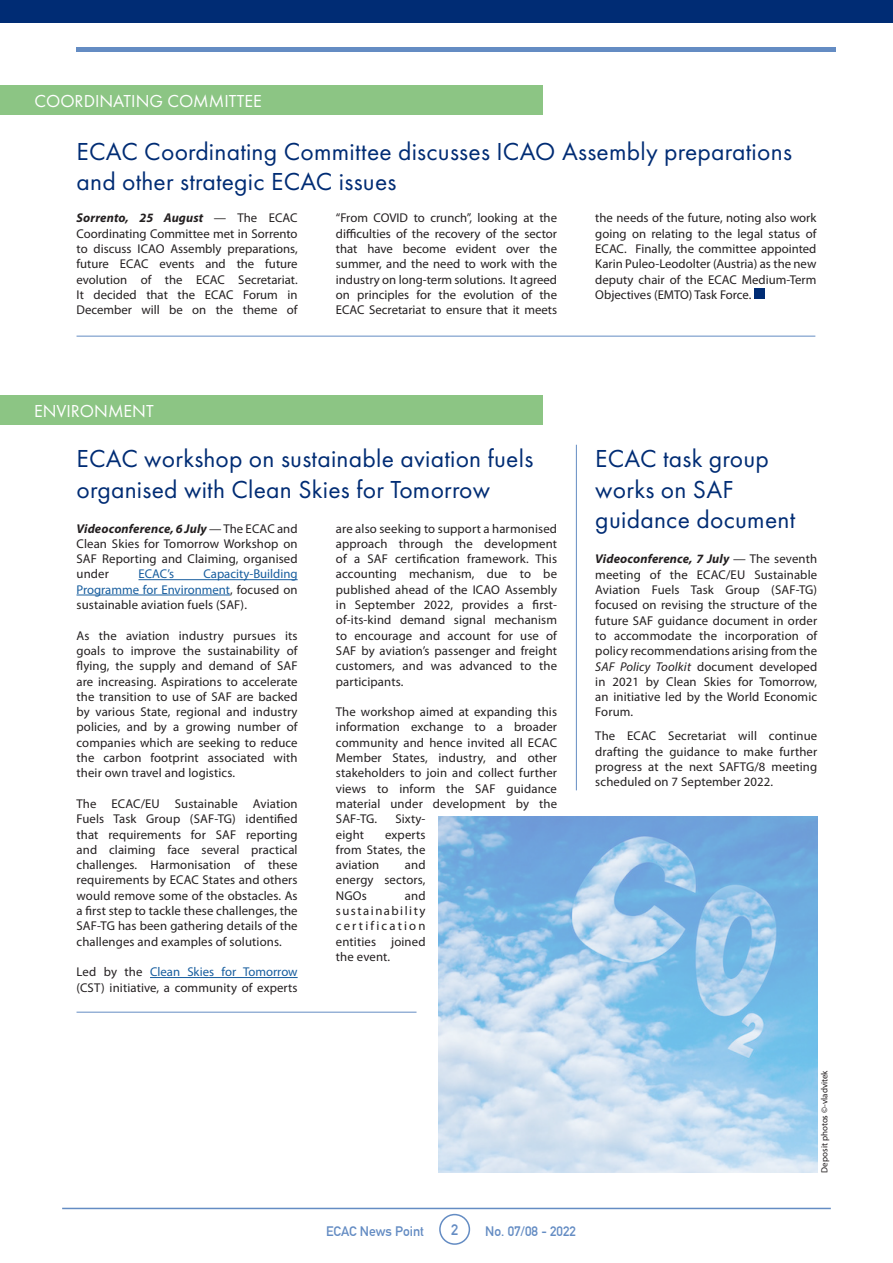
<style>
.page{position:relative;width:893px;height:1263px;background:#fff}
.page>*{position:absolute;margin:0;border:0;box-sizing:border-box;transform-origin:0 0}
.t1{font:25.5px/30.6px "Futura PT";letter-spacing:.01em;color:#002c74}
.t2{font:18px "Futura PT";color:#fff}
.t3{font:700 15px "DIN Alternate";color:#648cc3}
.t4{font:700 13.5px "DIN Alternate";color:#648cc3}
.t5{font:12.75px/15.3px "Myriad Pro";letter-spacing:.01em;color:#231f20;text-align:justify}
.t6{font:12.75px/15.3px "Myriad Pro";letter-spacing:.01em;color:#175d9e;text-align:justify}
.t7{font:9px "Myriad Pro";color:#231f20}
.s1{font-weight:700;font-style:italic}
.s2{font-style:italic}
.s3{color:#231f20}
.s4{color:#175d9e}
</style>
<div class="page">
<hr style="left:138px;top:579px;width:160px;height:1px;background:#175d9e">
<hr style="left:77px;top:595px;width:153px;height:1px;background:#175d9e">
<hr style="left:150px;top:977px;width:148px;height:1px;background:#175d9e">
<div style="left:439px;top:1214px;width:31px;height:31px;border:2px solid #648cc3;border-radius:50%"></div>
<hr style="left:62px;top:1208px;width:769px;height:1px;background:#648cc3">
<div style="left:0;top:0;width:893px;height:23px;background:#002c74"></div>
<div style="left:77px;top:47px;width:759px;height:5px;background:#648cc3"></div>
<hr style="left:77px;top:336px;width:738px;height:1px;background:#648cc3">
<div style="left:0;top:85px;width:543px;height:30px;background:#8cc584"></div>
<div style="left:0;top:395px;width:543px;height:30px;background:#8cc584"></div>
<div style="left:754px;top:288px;width:11px;height:11px;background:#002c74"></div>
<hr style="left:77px;top:1012px;width:339px;height:1px;background:#648cc3">
<hr style="left:576px;top:445px;width:1px;height:345px;background:#648cc3">
<img style="left:438px;top:816px;width:379px;height:356px">
<p class="t2" style="left:34px;top:90px;width:229px">COORDINATING COMMITTEE</p>
<p class="t1" style="left:77px;top:136px;width:717px">ECAC Coordinating Committee discusses ICAO Assembly preparations and other strategic ECAC issues</p>
<p class="t5" style="left:77px;top:210px;width:223px"><span class="s1">Sorrento, 25 August</span> — The ECAC Coordinating Committee met in Sorrento to discuss ICAO Assembly preparations, future ECAC events and the future evolution of the ECAC Secretariat.<br>It decided that the ECAC Forum in December will be on the theme of</p>
<p class="t5" style="left:336px;top:210px;width:223px">“From COVID to crunch”, looking at the difficulties of the recovery of the sector that have become evident over the summer, and the need to work with the industry on long-term solutions. It agreed on principles for the evolution of the ECAC Secretariat to ensure that it meets</p>
<p class="t5" style="left:595px;top:210px;width:223px">the needs of the future, noting also work going on relating to the legal status of ECAC. Finally, the committee appointed Karin Puleo-Leodolter (Austria) as the new deputy chair of the ECAC Medium-Term Objectives (EMTO) Task Force.</p>
<p class="t2" style="left:34px;top:401px;width:121px">ENVIRONMENT</p>
<p class="t1" style="left:77px;top:443px;width:458px">ECAC workshop on sustainable aviation fuels organised with Clean Skies for Tomorrow</p>
<p class="t1" style="left:595px;top:443px;width:201px">ECAC task group works on SAF guidance document</p>
<p class="t5" style="left:77px;top:520px;width:223px"><span class="s1">Videoconference, 6 July</span> — The ECAC and Clean Skies for Tomorrow Workshop on SAF Reporting and Claiming, organised under</p>
<p class="t5" style="left:336px;top:520px;width:223px">are also seeking to support a harmonised approach through the development of a SAF certification framework. This accounting mechanism, due to be published ahead of the ICAO Assembly in September 2022, provides a first&shy;of-its-kind demand signal mechanism to encourage and account for use of SAF by aviation’s passenger and freight customers, and was advanced to the participants.</p>
<p class="t5" style="left:336px;top:704px;width:223px">The workshop aimed at expanding this information exchange to a broader community and hence invited all ECAC Member States, industry, and other stakeholders to join and collect further views to inform the SAF guidance material under development by the SAF-TG.</p>
<p class="t5" style="left:595px;top:551px;width:223px"><span class="s1">Videoconference, 7 July</span> — The seventh meeting of the ECAC/EU Sustainable Aviation Fuels Task Group (SAF-TG) focused on revising the structure of the future SAF guidance document in order to accommodate the incorporation of policy recommendations arising from the <span class="s2">SAF Policy Toolkit</span> document developed in 2021 by Clean Skies for Tomorrow, an initiative led by the World Economic Forum.</p>
<p class="t5" style="left:595px;top:728px;width:223px">The ECAC Secretariat will continue drafting the guidance to make further progress at the next SAFTG/8 meeting scheduled on 7 September 2022.</p>
<p class="t6" style="left:77px;top:566px;width:223px;text-indent:127px">Capacity-Building Programme for Environment<span class="s3">, focused on sustainable aviation fuels (SAF).</span></p>
<p class="t5" style="left:77px;top:627px;width:223px">As the aviation industry pursues its goals to improve the sustainability of flying, the supply and demand of SAF are increasing. Aspirations to accelerate the transition to use of SAF are backed by various State, regional and industry policies, and by a growing number of companies which are seeking to reduce the carbon footprint associated with their own travel and logistics.</p>
<p class="t5" style="left:77px;top:796px;width:223px">The ECAC/EU Sustainable Aviation Fuels Task Group (SAF-TG) identified that requirements for SAF reporting and claiming face several practical challenges. Harmonisation of these requirements by ECAC States and others would remove some of the obstacles. As a first step to tackle these challenges, the SAF-TG has been gathering details of the challenges and examples of solutions.</p>
<p class="t5" style="left:77px;top:964px;width:223px">Led by the <span class="s4">Clean Skies for Tomorrow </span>(CST) initiative, a community of experts</p>
<p class="t6" style="left:138px;top:566px;width:37px">ECAC’s</p>
<p class="t5" style="left:395px;top:811px;width:32px">Sixty-</p>
<p class="t5" style="left:336px;top:826px;width:30px">eight</p>
<p class="t5" style="left:336px;top:826px;width:91px;text-indent:49px">experts from States, the aviation</p>
<p class="t5" style="left:336px;top:857px;width:91px;text-indent:69px">and energy sectors, NGOs</p>
<p class="t5" style="left:336px;top:888px;width:91px;text-indent:69px">and sustainability certification entities joined the event.</p>
<p class="t4" style="left:326px;top:1221px;width:99px">ECAC News Point</p>
<p class="t3" style="left:451px;top:1218px;width:9px">2</p>
<p class="t4" style="left:485px;top:1221px;width:92px">No. 07/08 - 2022</p>
<p class="t7" style="left:819px;top:1172px;width:104px;rotate:-90deg">Deposit photos ©-vladvitek</p>
</div>
